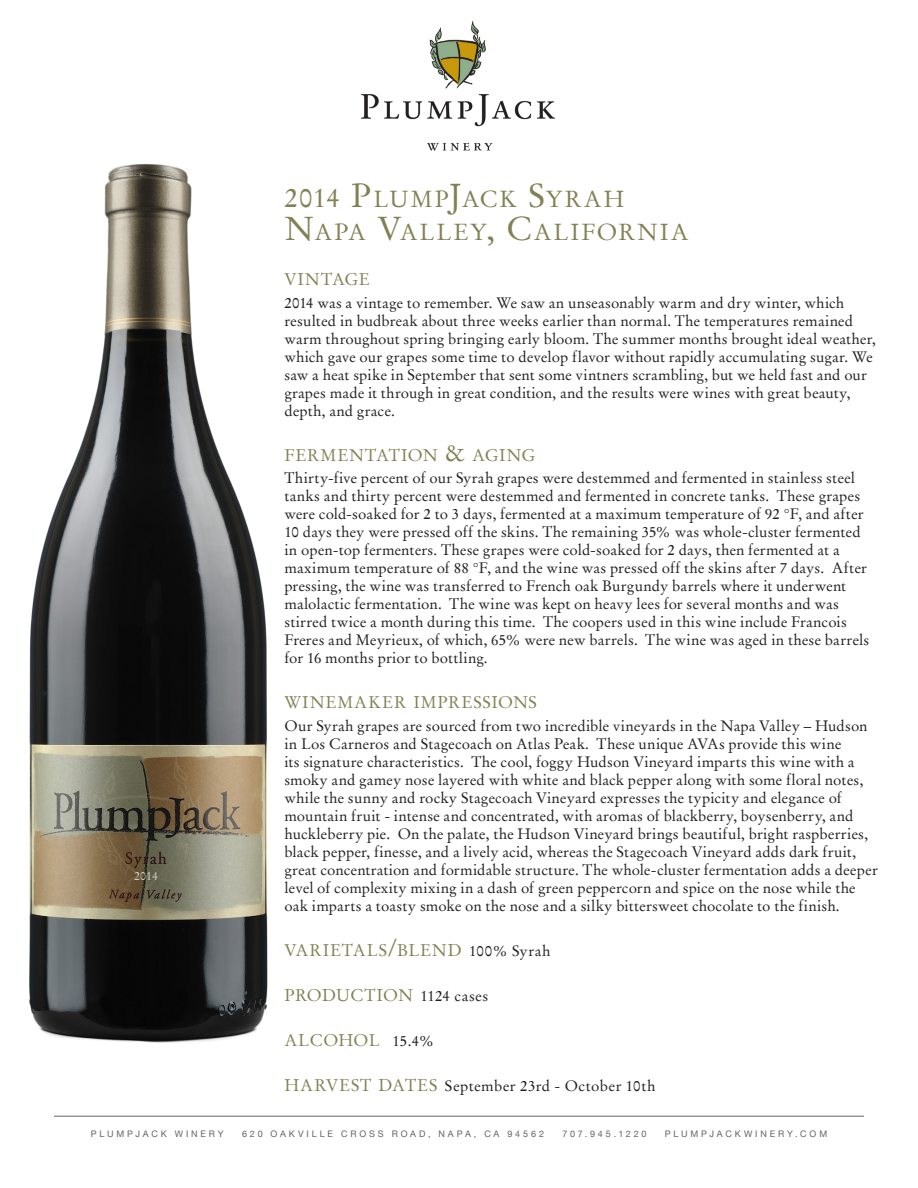
<style>
.page{position:relative;width:918px;height:1188px;background:#fff}
.page>*{position:absolute;margin:0;border:0;box-sizing:border-box;transform-origin:0 0}
.t1{font:23.1px/33px "Stempel Garamond";letter-spacing:.085em;color:#818154}
.t2{font:16.8px "Stempel Garamond";letter-spacing:.035em;color:#818154}
.t3{font:16.8px "Stempel Garamond";letter-spacing:.055em;color:#818154}
.t4{font:16.8px "Stempel Garamond";letter-spacing:.01em;color:#818154}
.t5{font:16.8px "Stempel Garamond";letter-spacing:.015em;color:#818154}
.t6{font:15px/18px "Stempel Garamond";letter-spacing:.01em;color:#231f20}
.t7{font:15px "Stempel Garamond";letter-spacing:.03em;color:#231f20}
.t8{font:12px "Stempel Garamond";color:#fff}
.t9{font:9px "Helvetica Neue";letter-spacing:.32em;color:#636366}
.s1{font-size:27px}
.s2{font-size:33px}
.s3{font-size:24px}
.s4{font-size:15px;color:#231f20}
.s5{font-size:16.8px;color:#818154}
</style>
<div class="page">
<img style="left:362px;top:22px;width:192px;height:129px">
<hr style="left:54px;top:1116px;width:810px;height:1px;background:#636366">
<img style="left:29px;top:137px;width:375px;height:906px">
<p class="t8" style="left:134px;top:869px;width:25px">2014</p>
<p class="t1" style="left:284px;top:183px;width:406px"><span class="s1">2014</span> <span class="s2">P</span>LUMP<span class="s2">J</span>ACK <span class="s2">S</span>YRAH<br><span class="s2">N</span>APA <span class="s2">V</span>ALLEY<span class="s2">, C</span>ALIFORNIA</p>
<p class="t2" style="left:284px;top:270px;width:87px">VINTAGE</p>
<p class="t6" style="left:284px;top:294px;width:593px">2014 was a vintage to remember. We saw an unseasonably warm and dry winter, which resulted in budbreak about three weeks earlier than normal. The temperatures remained warm throughout spring bringing early bloom. The summer months brought ideal weather, which gave our grapes some time to develop flavor without rapidly accumulating sugar. We saw a heat spike in September that sent some vintners scrambling, but we held fast and our grapes made it through in great condition, and the results were wines with great beauty, depth, and grace.</p>
<p class="t2" style="left:284px;top:445px;width:253px">FERMENTATION <span class="s3">&amp;</span> AGING</p>
<p class="t6" style="left:284px;top:469px;width:586px">Thirty-five percent of our Syrah grapes were destemmed and fermented in stainless steel tanks and thirty percent were destemmed and fermented in concrete tanks. These grapes were cold-soaked for 2 to 3 days, fermented at a maximum temperature of 92 °F, and after 10 days they were pressed off the skins. The remaining 35% was whole-cluster fermented in open-top fermenters. These grapes were cold-soaked for 2 days, then fermented at a maximum temperature of 88 °F, and the wine was pressed off the skins after 7 days. After pressing, the wine was transferred to French oak Burgundy barrels where it underwent malolactic fermentation. The wine was kept on heavy lees for several months and was stirred twice a month during this time. The coopers used in this wine include Francois Freres and Meyrieux, of which, 65% were new barrels. The wine was aged in these barrels for 16 months prior to bottling.</p>
<p class="t3" style="left:284px;top:693px;width:242px">WINEMAKER IMPRESSIONS</p>
<p class="t6" style="left:284px;top:717px;width:595px">Our Syrah grapes are sourced from two incredible vineyards in the Napa Valley – Hudson in Los Carneros and Stagecoach on Atlas Peak. These unique AVAs provide this wine<br>its signature characteristics. The cool, foggy Hudson Vineyard imparts this wine with a smoky and gamey nose layered with white and black pepper along with some floral notes, while the sunny and rocky Stagecoach Vineyard expresses the typicity and elegance of mountain fruit - intense and concentrated, with aromas of blackberry, boysenberry, and huckleberry pie. On the palate, the Hudson Vineyard brings beautiful, bright raspberries, black pepper, finesse, and a lively acid, whereas the Stagecoach Vineyard adds dark fruit, great concentration and formidable structure. The whole-cluster fermentation adds a deeper level of complexity mixing in a dash of green peppercorn and spice on the nose while the oak imparts a toasty smoke on the nose and a silky bittersweet chocolate to the finish.</p>
<p class="t2" style="left:284px;top:940px;width:268px">VARIETALS<span class="s3">/</span>BLEND <span class="s4">100% Syrah</span></p>
<p class="t4" style="left:284px;top:985px;width:205px">PRODUCTION <span class="s4">1124 cases</span></p>
<p class="t5" style="left:284px;top:1030px;width:151px">ALCOHOL <span class="s4">15.4%</span></p>
<p class="t7" style="left:284px;top:1077px;width:372px"><span class="s5">HARVEST DATES</span> September 23rd - October 10th</p>
<p class="t9" style="left:91px;top:1128px;width:134px">PLUMPJACK WINERY</p>
<p class="t9" style="left:242px;top:1128px;width:304px">620 OAKVILLE CROSS ROAD, NAPA, CA 94562</p>
<p class="t9" style="left:562px;top:1128px;width:86px">707.945.1220</p>
<p class="t9" style="left:665px;top:1128px;width:164px">PLUMPJACKWINERY.COM</p>
</div>
